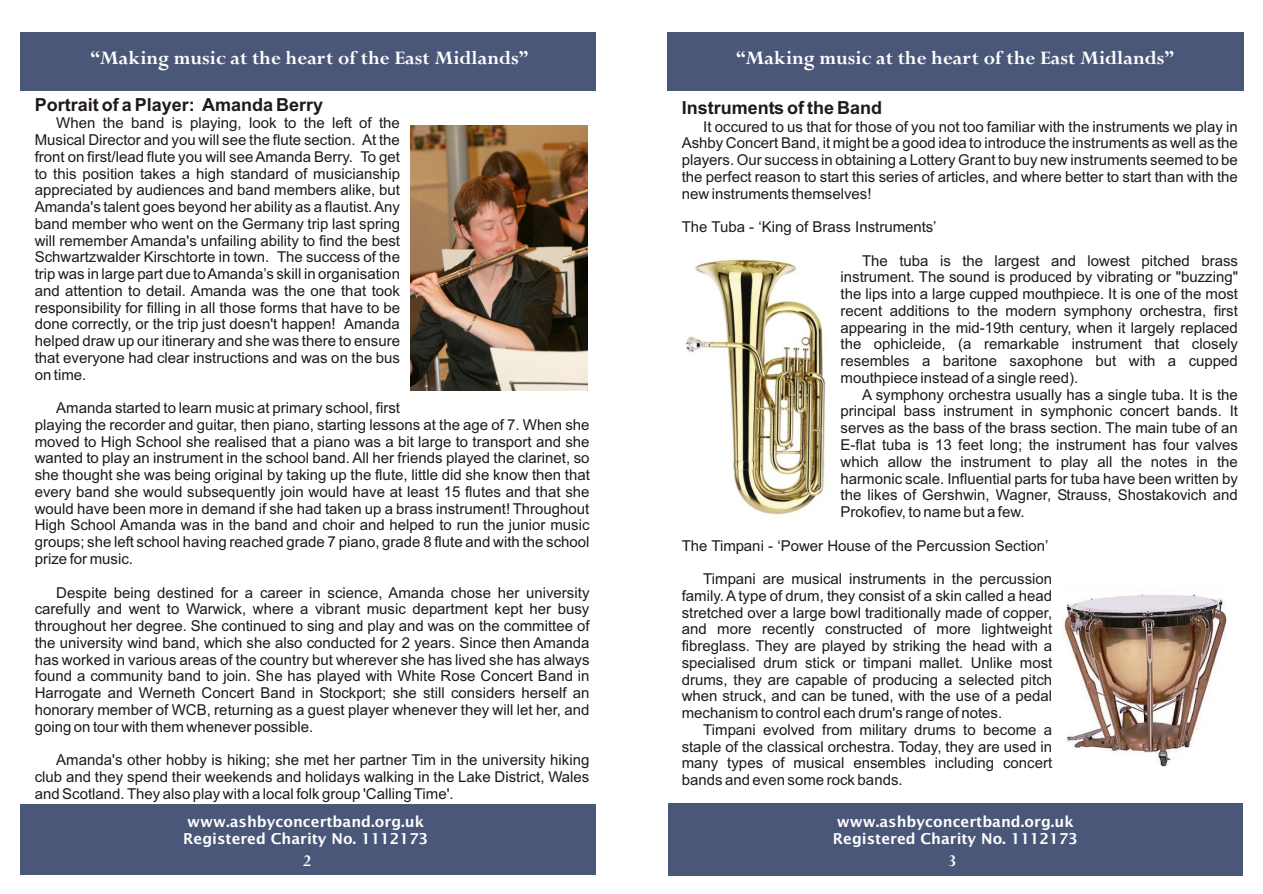
<style>
.page{position:relative;width:1263px;height:894px;background:#fff}
.page>*{position:absolute;margin:0;border:0;box-sizing:border-box;transform-origin:0 0}
.t1{font:700 21px "Perpetua";color:#fff}
.t2{font:700 18px "Arial";color:#1f1a17}
.t3{font:700 18px "Perpetua";color:#fff}
.t4{font:15px/16.8px "Arial";color:#1f1a17;text-align:justify}
.t5{font:15px/17px "Lucida Sans";color:#fff}
</style>
<div class="page">
<div style="left:667px;top:32px;width:577px;height:59px;background:#4a5778"></div>
<div style="left:20px;top:32px;width:576px;height:59px;background:#4a5778"></div>
<div style="left:20px;top:805px;width:576px;height:70px;background:#4a5778"></div>
<div style="left:668px;top:803px;width:575px;height:73px;background:#4a5778"></div>
<img style="left:411px;top:125px;width:177px;height:266px">
<img style="left:686px;top:259px;width:140px;height:256px">
<img style="left:1063px;top:594px;width:164px;height:173px">
<h1 class="t1" style="left:90px;top:51px;width:440px">“Making music at the heart of the East Midlands”</h1>
<h1 class="t1" style="left:736px;top:51px;width:440px">“Making music at the heart of the East Midlands”</h1>
<p class="t2" style="left:35px;top:98px;width:290px">Portrait of a Player: Amanda Berry</p>
<p class="t4" style="left:35px;top:116px;width:367px;text-indent:22px">When the band is playing, look to the left of the Musical Director and you will see the flute section. At the front on first/lead flute you will see Amanda Berry. To get to this position takes a high standard of musicianship appreciated by audiences and band members alike, but Amanda's talent goes beyond her ability as a flautist. Any band member who went on the Germany trip last spring will remember Amanda's unfailing ability to find the best Schwartzwalder Kirschtorte in town. The success of the trip was in large part due to Amanda’s skill in organisation and attention to detail. Amanda was the one that took responsibility for filling in all those forms that have to be done correctly, or the trip just doesn't happen! Amanda helped draw up our itinerary and she was there to ensure that everyone had clear instructions and was on the bus on time.</p>
<p class="t4" style="left:35px;top:401px;width:557px;text-align:left;text-indent:22px">Amanda started to learn music at primary school, first<br>playing the recorder and guitar, then piano, starting lessons at the age of 7. When she moved to High School she realised that a piano was a bit large to transport and she wanted to play an instrument in the school band. All her friends played the clarinet, so she thought she was being original by taking up the flute, little did she know then that every band she would subsequently join would have at least 15 flutes and that she would have been more in demand if she had taken up a brass instrument! Throughout High School Amanda was in the band and choir and helped to run the junior music groups; she left school having reached grade 7 piano, grade 8 flute and with the school prize for music.</p>
<p class="t4" style="left:35px;top:585px;width:556px;text-indent:22px">Despite being destined for a career in science, Amanda chose her university carefully and went to Warwick, where a vibrant music department kept her busy throughout her degree. She continued to sing and play and was on the committee of the university wind band, which she also conducted for 2 years. Since then Amanda has worked in various areas of the country but wherever she has lived she has always found a community band to join. She has played with White Rose Concert Band in Harrogate and Werneth Concert Band in Stockport; she still considers herself an honorary member of WCB, returning as a guest player whenever they will let her, and going on tour with them whenever possible.</p>
<p class="t4" style="left:35px;top:753px;width:556px;text-indent:22px">Amanda's other hobby is hiking; she met her partner Tim in the university hiking club and they spend their weekends and holidays walking in the Lake District, Wales and Scotland. They also play with a local folk group 'Calling Time'.</p>
<p class="t2" style="left:682px;top:101px;width:202px">Instruments of the Band</p>
<p class="t4" style="left:682px;top:119px;width:558px;text-indent:22px">It occured to us that for those of you not too familiar with the instruments we play in Ashby Concert Band, it might be a good idea to introduce the instruments as well as the players. Our success in obtaining a Lottery Grant to buy new instruments seemed to be the perfect reason to start this series of articles, and where better to start than with the new instruments themselves!</p>
<p class="t4" style="left:682px;top:220px;width:256px">The Tuba - ‘King of Brass Instruments’</p>
<p class="t4" style="left:841px;top:253px;width:399px;text-indent:22px">The tuba is the largest and lowest pitched brass instrument. The sound is produced by vibrating or "buzzing" the lips into a large cupped mouthpiece. It is one of the most recent additions to the modern symphony orchestra, first appearing in the mid-19th century, when it largely replaced the ophicleide, (a remarkable instrument that closely resembles a baritone saxophone but with a cupped mouthpiece instead of a single reed).</p>
<p class="t4" style="left:841px;top:387px;width:399px;text-indent:22px">A symphony orchestra usually has a single tuba. It is the principal bass instrument in symphonic concert bands. It serves as the bass of the brass section. The main tube of an E-flat tuba is 13 feet long; the instrument has four valves which allow the instrument to play all the notes in the harmonic scale. Influential parts for tuba have been written by the likes of Gershwin, Wagner, Strauss, Shostakovich and Prokofiev, to name but a few.</p>
<p class="t4" style="left:682px;top:538px;width:368px">The Timpani - ‘Power House of the Percussion Section’</p>
<p class="t4" style="left:682px;top:572px;width:372px;text-indent:22px">Timpani are musical instruments in the percussion family. A type of drum, they consist of a skin called a head stretched over a large bowl traditionally made of copper, and more recently constructed of more lightweight fibreglass. They are played by striking the head with a specialised drum stick or timpani mallet. Unlike most drums, they are capable of producing a selected pitch when struck, and can be tuned, with the use of a pedal mechanism to control each drum's range of notes.</p>
<p class="t4" style="left:682px;top:723px;width:372px;text-indent:22px">Timpani evolved from military drums to become a staple of the classical orchestra. Today, they are used in many types of musical ensembles including concert bands and even some rock bands.</p>
<p class="t5" style="left:183px;top:814px;width:246px">www.ashbyconcertband.org.uk<br>Registered Charity No. 1112173</p>
<p class="t5" style="left:833px;top:814px;width:246px">www.ashbyconcertband.org.uk<br>Registered Charity No. 1112173</p>
<p class="t3" style="left:303px;top:855px;width:10px">2</p>
<p class="t3" style="left:948px;top:855px;width:10px">3</p>
</div>
